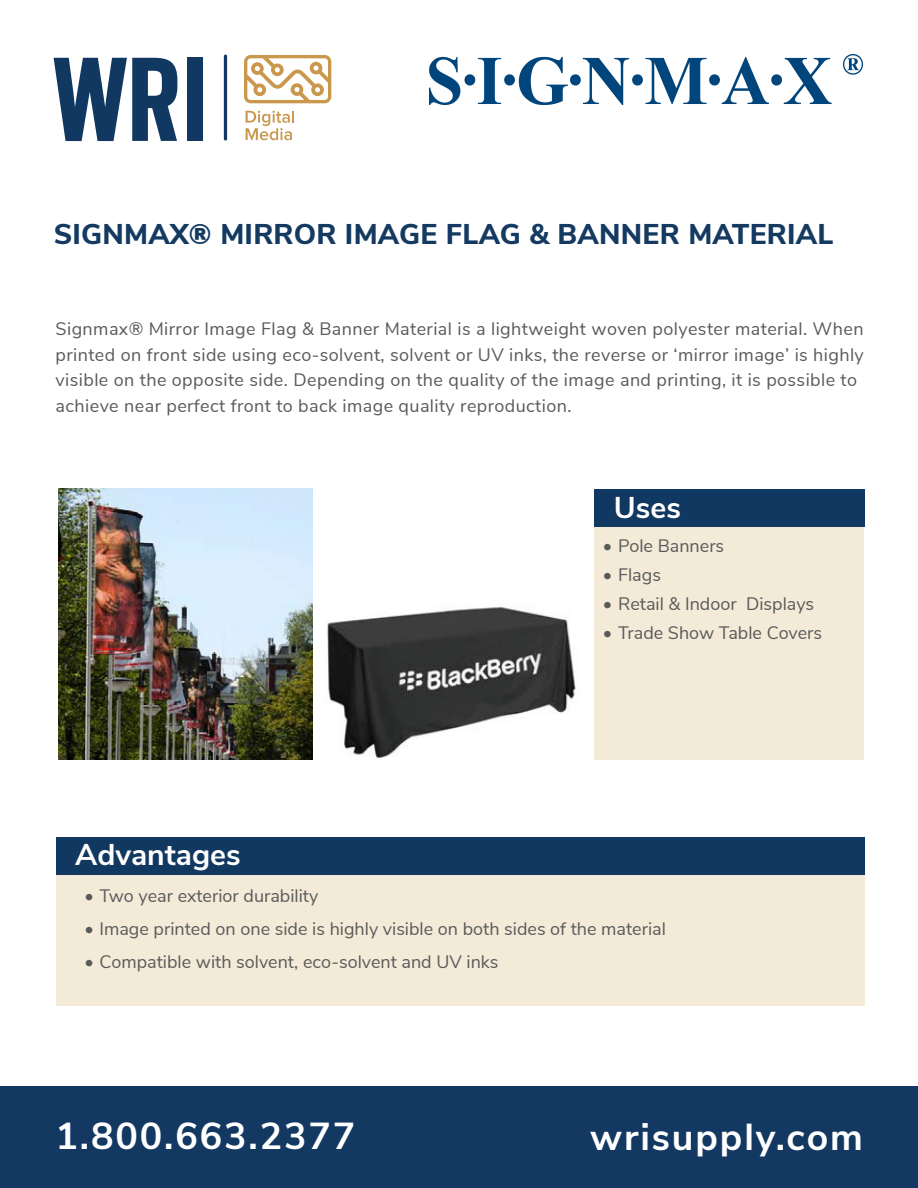
<style>
.page{position:relative;width:918px;height:1188px;background:#fff}
.page>*{position:absolute;margin:0;border:0;box-sizing:border-box;transform-origin:0 0}
.t1{font:700 37.5px "Nunito Sans";letter-spacing:.05em;color:#fff}
.t2{font:700 30px "Nunito Sans";color:#fff}
.t3{font:800 28.5px "Nunito Sans";letter-spacing:.01em;color:#143a62}
.t4{font:18px/25.5px "Nunito Sans";letter-spacing:.02em;color:#595a5a}
.t5{font:18px "Nunito Sans";color:#595a5a}
</style>
<div class="page">
<div style="left:0;top:1087px;width:918px;height:101px;background:#133962"></div>
<img style="left:429px;top:55px;width:433px;height:49px">
<hr style="left:224px;top:55px;width:3px;height:86px;background:#113861;border-radius:2px">
<svg style="left:54px;top:58px;width:123px;height:83px"></svg>
<div style="left:188px;top:58px;width:15px;height:83px;background:#113861"></div>
<svg style="left:246px;top:111px;width:48px;height:29px"></svg>
<svg style="left:244px;top:55px;width:87px;height:48px"></svg>
<img style="left:327px;top:607px;width:249px;height:151px">
<img style="left:59px;top:489px;width:254px;height:270px">
<div style="left:594px;top:526px;width:270px;height:233px;background:#f4ead8"></div>
<div style="left:594px;top:489px;width:271px;height:37px;background:#113861"></div>
<div style="left:56px;top:875px;width:809px;height:131px;background:#f4ead8"></div>
<div style="left:56px;top:838px;width:809px;height:37px;background:#113861"></div>
<h3 class="t3" style="left:54px;top:213px;width:781px">SIGNMAX® MIRROR IMAGE FLAG &amp; BANNER MATERIAL</h3>
<p class="t4" style="left:56px;top:315px;width:810px">Signmax® Mirror Image Flag &amp; Banner Material is a lightweight woven polyester material. When printed on front side using eco-solvent, solvent or UV inks, the reverse or ‘mirror image’ is highly visible on the opposite side. Depending on the quality of the image and printing, it is possible to achieve near perfect front to back image quality reproduction.</p>
<h2 class="t2" style="left:614px;top:485px;width:69px">Uses</h2>
<p class="t5" style="left:603px;top:533px;width:123px">• Pole Banners</p>
<p class="t4" style="left:603px;top:561px;width:60px">• Flags</p>
<p class="t5" style="left:603px;top:591px;width:213px">• Retail &amp; Indoor Displays</p>
<p class="t5" style="left:603px;top:620px;width:221px">• Trade Show Table Covers</p>
<h2 class="t2" style="left:75px;top:832px;width:167px">Advantages</h2>
<p class="t5" style="left:84px;top:882px;width:236px">• Two year exterior durability</p>
<p class="t5" style="left:84px;top:915px;width:583px">• Image printed on one side is highly visible on both sides of the material</p>
<p class="t5" style="left:84px;top:948px;width:416px">• Compatible with solvent, eco-solvent and UV inks</p>
<h1 class="t1" style="left:56px;top:1108px;width:301px">1.800.663.2377</h1>
<h1 class="t1" style="left:590px;top:1109px;width:274px">wrisupply.com</h1>
</div>
